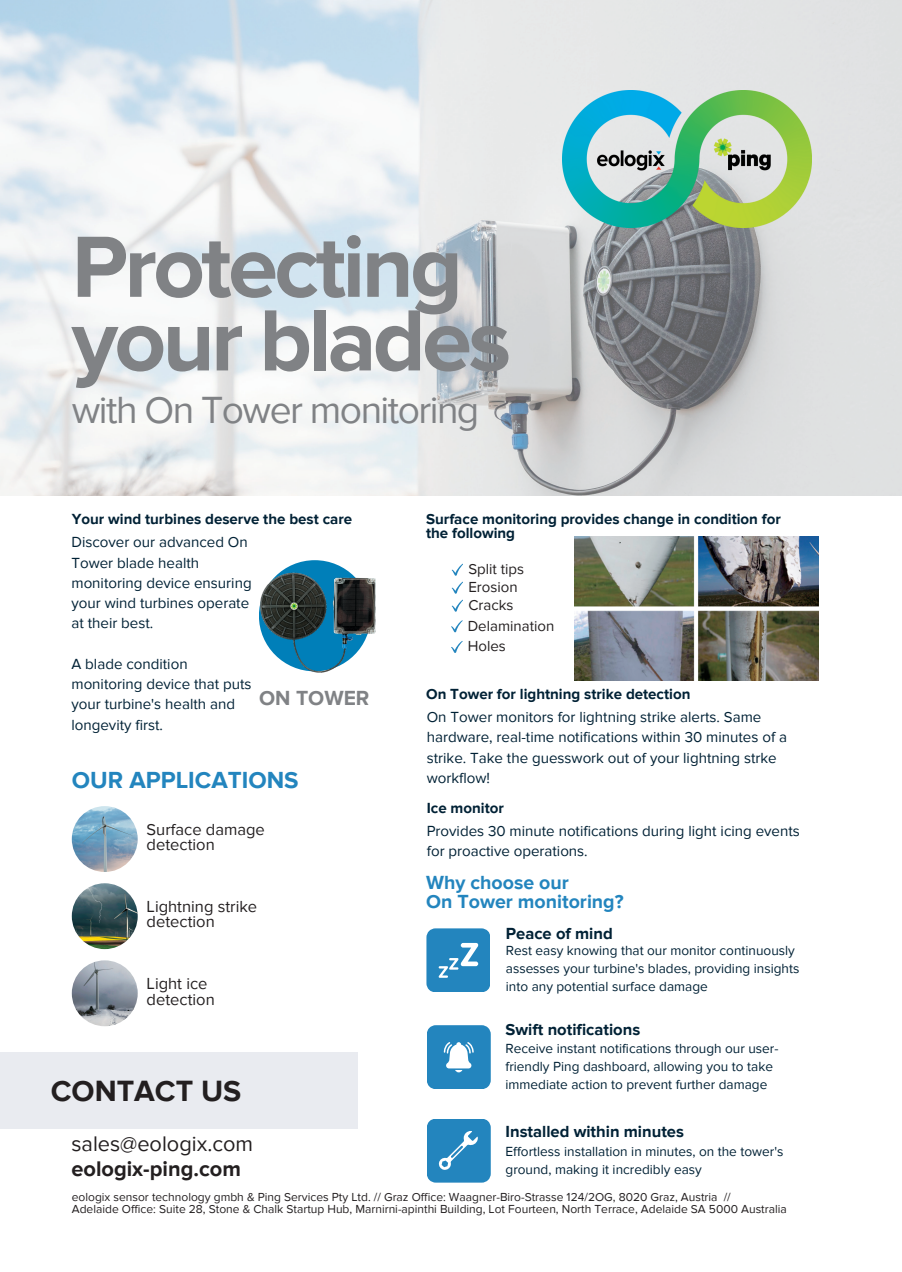
<style>
.page{position:relative;width:902px;height:1272px;background:#fff}
.page>*{position:absolute;margin:0;border:0;box-sizing:border-box;transform-origin:0 0}
.t1{font:700 90px "Proxima Nova";letter-spacing:-.04em;color:#808285}
.t2{font:39px "Proxima Nova";letter-spacing:-.04em;color:#808285}
.t3{font:700 30.15px "Proxima Nova";color:#231f20}
.t4{font:700 24px "Proxima Nova";color:#2385be}
.t5{font:21.75px "Proxima Nova";color:#231f20}
.t6{font:700 21.75px "Proxima Nova";color:#231f20}
.t7{font:700 21px "Proxima Nova";color:#808285}
.t8{font:700 19.5px "Proxima Nova";color:#2385be}
.t9{font:16.5px/15.8px "Proxima Nova";color:#231f20}
.t10{font:700 16.5px "Proxima Nova";color:#002135}
.t11{font:15.15px/20.2px "Proxima Nova";color:#002135}
.t12{font:700 15.15px "Proxima Nova";color:#002135}
.t13{font:15px "Proxima Nova";color:#231f20}
.t14{font:13.65px/18.1px "Proxima Nova";color:#002135}
.t15{font:12px "Proxima Nova";color:#231f20}
</style>
<div class="page">
<svg style="left:0;top:0;width:901px;height:496px"></svg>
<img style="left:562px;top:90px;width:249px;height:137px">
<div style="left:0;top:1051px;width:358px;height:77px;background:#e9ebf0"></div>
<svg style="left:427px;top:1025px;width:63px;height:64px;background:#4396c7"></svg>
<svg style="left:426px;top:928px;width:64px;height:64px;background:#3c92c5"></svg>
<img style="left:72px;top:806px;width:66px;height:65px;border-radius:50%">
<img style="left:72px;top:883px;width:66px;height:66px;border-radius:50%">
<img style="left:72px;top:960px;width:66px;height:66px;border-radius:50%">
<svg style="left:451px;top:641px;width:11px;height:12px"></svg>
<svg style="left:451px;top:620px;width:11px;height:12px"></svg>
<svg style="left:451px;top:564px;width:11px;height:11px"></svg>
<svg style="left:451px;top:582px;width:11px;height:11px"></svg>
<svg style="left:451px;top:600px;width:11px;height:11px"></svg>
<img style="left:259px;top:562px;width:117px;height:111px">
<svg style="left:427px;top:1119px;width:63px;height:63px;background:#348ec3"></svg>
<img style="left:574px;top:536px;width:244px;height:144px">
<p class="t1" style="left:72px;top:214px;width:392px">Protecting</p>
<p class="t1" style="left:72px;top:287px;width:440px">your blades</p>
<p class="t2" style="left:72px;top:387px;width:409px">with On Tower monitoring</p>
<p class="t12" style="left:72px;top:509px;width:282px">Your wind turbines deserve the best care</p>
<p class="t11" style="left:71px;top:532px;width:182px">Discover our advanced On<br>Tower blade health monitoring device ensuring your wind turbines operate at their best.</p>
<p class="t11" style="left:71px;top:654px;width:181px">A blade condition monitoring device that puts your turbine's health and longevity first.</p>
<p class="t7" style="left:259px;top:686px;width:112px">ON TOWER</p>
<p class="t4" style="left:72px;top:765px;width:228px">OUR APPLICATIONS</p>
<p class="t9" style="left:146px;top:821px;width:120px">Surface damage detection</p>
<p class="t9" style="left:146px;top:898px;width:112px">Lightning strike detection</p>
<p class="t9" style="left:146px;top:975px;width:70px">Light ice detection</p>
<p class="t3" style="left:51px;top:1073px;width:192px">CONTACT US</p>
<p class="t5" style="left:71px;top:1130px;width:183px">sales@eologix.com</p>
<p class="t6" style="left:71px;top:1155px;width:171px">eologix-ping.com</p>
<p class="t12" style="left:426px;top:509px;width:356px">Surface monitoring provides change in condition for</p>
<p class="t12" style="left:426px;top:524px;width:90px">the following</p>
<p class="t13" style="left:468px;top:560px;width:57px">Split tips</p>
<p class="t13" style="left:468px;top:578px;width:51px">Erosion</p>
<p class="t13" style="left:468px;top:596px;width:47px">Cracks</p>
<p class="t13" style="left:467px;top:617px;width:88px">Delamination</p>
<p class="t13" style="left:467px;top:637px;width:40px">Holes</p>
<p class="t12" style="left:426px;top:685px;width:266px">On Tower for lightning strike detection</p>
<p class="t11" style="left:426px;top:707px;width:362px">On Tower monitors for lightning strike alerts. Same hardware, real-time notifications within 30 minutes of a strike. Take the guesswork out of your lightning strke workflow!</p>
<p class="t12" style="left:426px;top:799px;width:79px">Ice monitor</p>
<p class="t11" style="left:426px;top:821px;width:374px">Provides 30 minute notifications during light icing events for proactive operations.</p>
<p class="t8" style="left:426px;top:870px;width:144px">Why choose our</p>
<p class="t8" style="left:426px;top:889px;width:199px">On Tower monitoring?</p>
<p class="t10" style="left:505px;top:924px;width:108px">Peace of mind</p>
<p class="t14" style="left:505px;top:942px;width:295px">Rest easy knowing that our monitor continuously assesses your turbine's blades, providing insights into any potential surface damage</p>
<p class="t10" style="left:505px;top:1019px;width:136px">Swift notifications</p>
<p class="t14" style="left:505px;top:1039px;width:274px">Receive instant notifications through our user&shy;friendly Ping dashboard, allowing you to take immediate action to prevent further damage</p>
<p class="t10" style="left:505px;top:1121px;width:180px">Installed within minutes</p>
<p class="t14" style="left:505px;top:1142px;width:279px">Effortless installation in minutes, on the tower's ground, making it incredibly easy</p>
<p class="t15" style="left:72px;top:1189px;width:660px">eologix sensor technology gmbh &amp; Ping Services Pty Ltd. // Graz Office: Waagner-Biro-Strasse 124/2OG, 8020 Graz, Austria //</p>
<p class="t15" style="left:72px;top:1201px;width:716px">Adelaide Office: Suite 28, Stone &amp; Chalk Startup Hub, Marnirni-apinthi Building, Lot Fourteen, North Terrace, Adelaide SA 5000 Australia</p>
</div>
